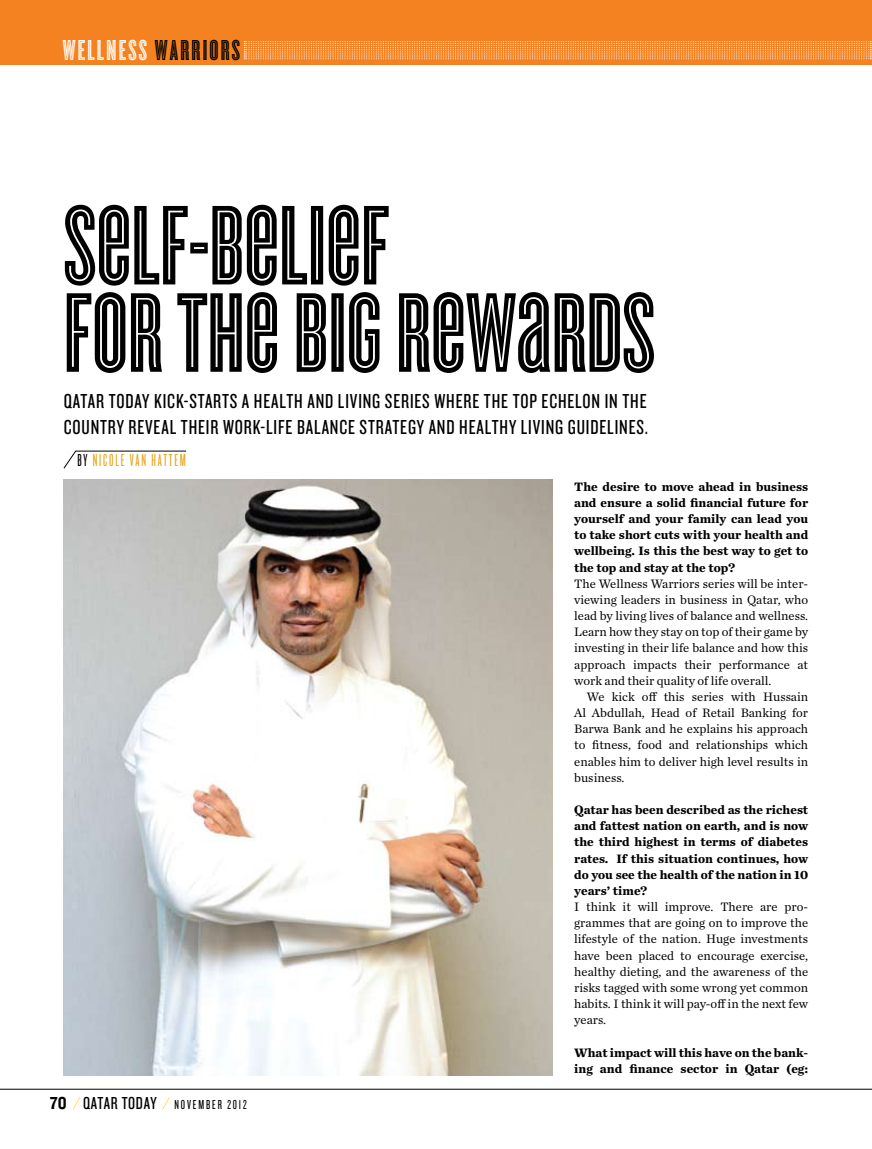
<style>
.page{position:relative;width:872px;height:1149px;background:#fff}
.page>*{position:absolute;margin:0;border:0;box-sizing:border-box;transform-origin:0 0}
.t1{font:117.75px/87.3px "Cyclone Shaded";color:#000}
.t2{font:30px "Cyclone Shaded";letter-spacing:.075em;color:#fff}
.t3{font:21px/25.2px "Knockout HTF28 Junior Featherwt";letter-spacing:.04em;color:#000}
.t4{font:18px "Knockout HTF26 Junior Flyweight";letter-spacing:.1em;color:#e5a924}
.t5{font:13.5px "Knockout HTF27 Junior Bantamwt";letter-spacing:.14em;color:#000}
.t6{font:12.75px/16.2px "Chronicle Text G1";color:#000;text-align:justify}
.t7{font:700 12.75px/16.2px "Chronicle Text G1";color:#000;text-align:justify}
.s1{color:#000}
.s2{font-family:"Knockout HTF50 Welterweight";font-size:18px}
.s3{font-family:"Knockout HTF28 Junior Featherwt";font-size:18px}
</style>
<div class="page">
<hr style="left:0;top:1088px;width:872px;height:1px;background:#000">
<svg style="left:73px;top:1097px;width:7px;height:11px"></svg>
<svg style="left:163px;top:1097px;width:7px;height:11px"></svg>
<div style="left:0;top:0;width:872px;height:64px;background:#f58220"></div>
<svg style="left:244px;top:41px;width:627px;height:18px"></svg>
<img style="left:64px;top:479px;width:489px;height:595px">
<svg style="left:63px;top:450px;width:123px;height:18px"></svg>
<h2 class="t2" style="left:63px;top:33px;width:179px">WELLNESS <span class="s1">WARRIORS</span></h2>
<h1 class="t1" style="left:64px;top:206px;width:593px">SELF-BELIEF<br>FOR THE BIG REWARDS</h1>
<h3 class="t3" style="left:64px;top:389px;width:586px">QATAR TODAY KICK-STARTS A HEALTH AND LIVING SERIES WHERE THE TOP ECHELON IN THE<br>COUNTRY REVEAL THEIR WORK-LIFE BALANCE STRATEGY AND HEALTHY LIVING GUIDELINES.</h3>
<h3 class="t4" style="left:77px;top:451px;width:110px"><span class="s1">BY</span> NICOLE VAN HATTEM</h3>
<p class="t5" style="left:50px;top:1097px;width:198px"><span class="s2">70</span> <span class="s3">QATAR TODAY</span> NOVEMBER 2012</p>
<p class="t7" style="left:574px;top:477px;width:235px">The desire to move ahead in business and ensure a solid financial future for yourself and your family can lead you to take short cuts with your health and wellbeing. Is this the best way to get to the top and stay at the top?</p>
<p class="t6" style="left:574px;top:574px;width:235px">The Wellness Warriors series will be inter&shy;viewing leaders in business in Qatar, who lead by living lives of balance and wellness.<br>Learn how they stay on top of their game by investing in their life balance and how this approach impacts their performance at work and their quality of life overall.</p>
<p class="t6" style="left:574px;top:687px;width:235px;text-indent:13px">We kick off this series with Hussain Al Abdullah, Head of Retail Banking for Barwa Bank and he explains his approach to fitness, food and relationships which enables him to deliver high level results in business.</p>
<p class="t7" style="left:574px;top:800px;width:235px">Qatar has been described as the richest and fattest nation on earth, and is now the third highest in terms of diabetes rates. If this situation continues, how do you see the health of the nation in 10 years’ time?</p>
<p class="t6" style="left:574px;top:897px;width:235px">I think it will improve. There are pro&shy;grammes that are going on to improve the lifestyle of the nation. Huge investments have been placed to encourage exercise, healthy dieting, and the awareness of the risks tagged with some wrong yet common habits. I think it will pay-off in the next few years.</p>
<p class="t7" style="left:574px;top:1043px;width:235px">What impact will this have on the bank&shy;ing and finance sector in Qatar (eg:</p>
</div>
